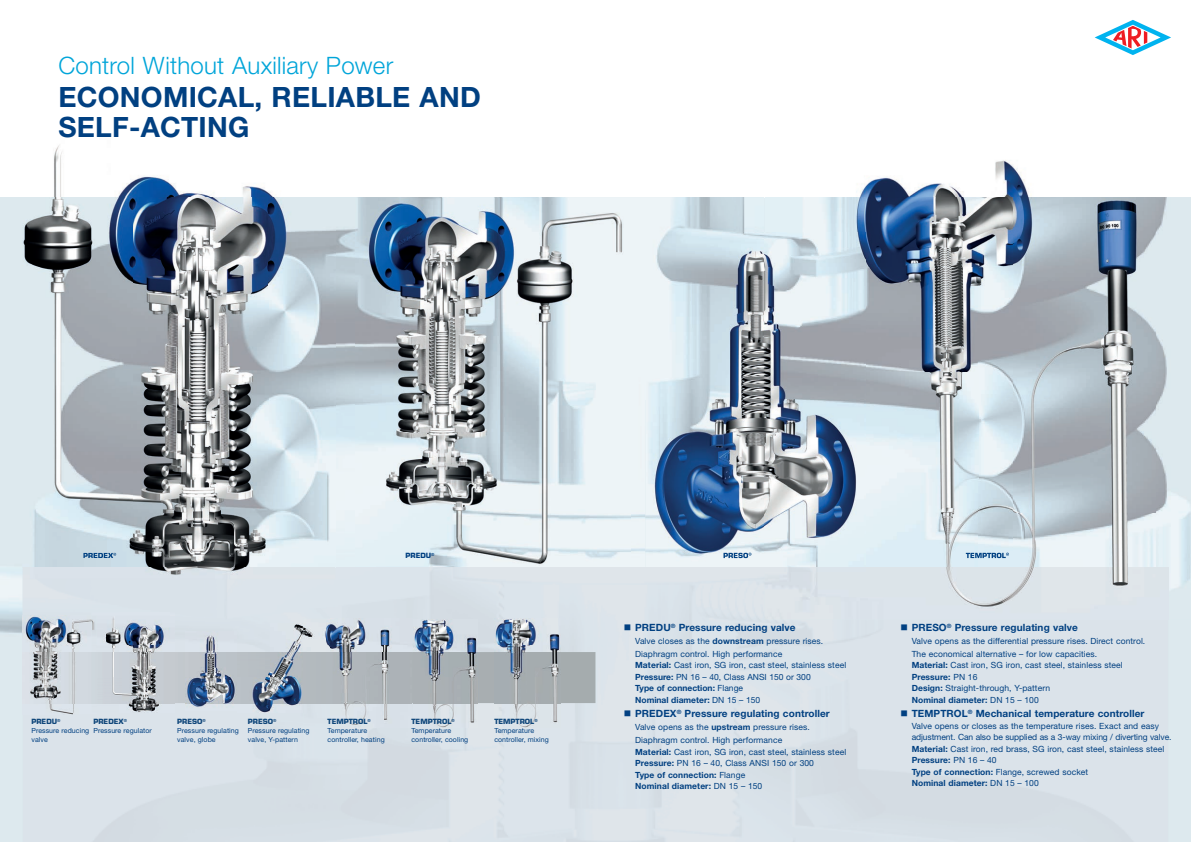
<style>
.page{position:relative;width:1191px;height:842px;background:#fff}
.page>*{position:absolute;margin:0;border:0;box-sizing:border-box;transform-origin:0 0}
.t1{font:700 28px/30px "Helvetica Neue LT Pro";letter-spacing:.01em;color:#014081}
.t2{font:300 24px "Helvetica Neue LT Pro";letter-spacing:.01em;color:#00a5d9}
.t3{font:700 10px "Helvetica Neue LT Pro";letter-spacing:.01em;color:#014081}
.t4{font:8.5px/11.5px "Helvetica Neue LT Pro";letter-spacing:.01em;color:#014081}
.t5{font:7px/9px "Helvetica Neue LT Pro";letter-spacing:.01em;color:#014081}
.t6{font:700 7px "Eurostile LT Std";color:#0f467a}
.t7{font:700 7px "Eurostile LT Std";color:#014081}
.s1{font-weight:700}
</style>
<div class="page">
<img style="left:0;top:197px;width:1191px;height:645px">
<div style="left:23px;top:567px;width:1145px;height:275px;background:#dbe3ea"></div>
<img style="left:23px;top:616px;width:49px;height:30px">
<img style="left:72px;top:616px;width:25px;height:98px">
<img style="left:23px;top:703px;width:49px;height:11px">
<img style="left:355px;top:198px;width:276px;height:368px">
<img style="left:54px;top:145px;width:220px;height:52px">
<img style="left:0;top:197px;width:268px;height:312px">
<img style="left:268px;top:197px;width:67px;height:370px">
<img style="left:0;top:509px;width:234px;height:70px">
<img style="left:234px;top:509px;width:34px;height:58px">
<img style="left:23px;top:567px;width:312px;height:12px">
<svg style="left:23px;top:573px;width:13px;height:1px"></svg>
<img style="left:83px;top:553px;width:30px;height:5px">
<img style="left:237px;top:624px;width:66px;height:88px">
<img style="left:414px;top:619px;width:64px;height:108px">
<img style="left:494px;top:619px;width:67px;height:108px">
<img style="left:856px;top:160px;width:173px;height:37px">
<img style="left:764px;top:197px;width:249px;height:70px">
<img style="left:1013px;top:197px;width:142px;height:370px">
<img style="left:1155px;top:197px;width:36px;height:422px">
<img style="left:865px;top:267px;width:148px;height:300px">
<div style="left:764px;top:567px;width:404px;height:52px;background:#dce4e9"></div>
<img style="left:965px;top:553px;width:40px;height:5px">
<img style="left:185px;top:632px;width:51px;height:78px">
<img style="left:645px;top:233px;width:220px;height:338px">
<img style="left:723px;top:553px;width:25px;height:5px">
<img style="left:92px;top:612px;width:83px;height:33px">
<img style="left:97px;top:645px;width:78px;height:67px">
<img style="left:92px;top:616px;width:5px;height:96px">
<img style="left:303px;top:619px;width:109px;height:27px">
<svg style="left:23px;top:646px;width:572px;height:57px;background:#a9b1b9"></svg>
<img style="left:330px;top:646px;width:82px;height:6px">
<img style="left:303px;top:703px;width:109px;height:24px">
<img style="left:325px;top:652px;width:87px;height:51px">
<svg style="left:1094px;top:20px;width:77px;height:35px"></svg>
<h2 class="t2" style="left:58px;top:51px;width:336px">Control Without Auxiliary Power</h2>
<h1 class="t1" style="left:58px;top:81px;width:424px">ECONOMICAL, RELIABLE AND<br>SELF-ACTING</h1>
<p class="t7" style="left:405px;top:551px;width:31px">PREDU<sup>®</sup></p>
<p class="t6" style="left:31px;top:717px;width:31px">PREDU<sup>®</sup></p>
<p class="t5" style="left:31px;top:726px;width:59px">Pressure reducing valve</p>
<p class="t6" style="left:93px;top:717px;width:35px">PREDEX<sup>®</sup></p>
<p class="t5" style="left:93px;top:726px;width:60px">Pressure regulator</p>
<p class="t6" style="left:177px;top:717px;width:30px">PRESO<sup>®</sup></p>
<p class="t5" style="left:177px;top:726px;width:63px">Pressure regulating valve, globe</p>
<p class="t6" style="left:248px;top:717px;width:30px">PRESO<sup>®</sup></p>
<p class="t5" style="left:248px;top:726px;width:63px">Pressure regulating valve, Y-pattern</p>
<p class="t6" style="left:327px;top:717px;width:45px">TEMPTROL<sup>®</sup></p>
<p class="t5" style="left:327px;top:726px;width:59px">Temperature controller, heating</p>
<p class="t6" style="left:411px;top:717px;width:45px">TEMPTROL<sup>®</sup></p>
<p class="t5" style="left:411px;top:726px;width:58px">Temperature controller, cooling</p>
<p class="t6" style="left:494px;top:717px;width:45px">TEMPTROL<sup>®</sup></p>
<p class="t5" style="left:494px;top:726px;width:56px">Temperature controller, mixing</p>
<p class="t3" style="left:624px;top:621px;width:173px">■ PREDU<sup>®</sup> Pressure reducing valve</p>
<p class="t4" style="left:635px;top:634px;width:190px;line-height:13px">Valve closes as the <span class="s1">downstream</span> pressure rises.<br>Diaphragm control. High performance</p>
<p class="t4" style="left:635px;top:659px;width:212px"><span class="s1">Material:</span> Cast iron, SG iron, cast steel, stainless steel <span class="s1">Pressure:</span> PN 16 – 40, Class ANSI 150 or 300<br><span class="s1">Type of connection:</span> Flange<br><span class="s1">Nominal diameter:</span> DN 15 – 150</p>
<p class="t3" style="left:624px;top:707px;width:207px">■ PREDEX<sup>®</sup> Pressure regulating controller</p>
<p class="t4" style="left:635px;top:720px;width:176px;line-height:13px">Valve opens as the <span class="s1">upstream</span> pressure rises.<br>Diaphragm control. High performance</p>
<p class="t4" style="left:635px;top:746px;width:212px"><span class="s1">Material:</span> Cast iron, SG iron, cast steel, stainless steel <span class="s1">Pressure:</span> PN 16 – 40, Class ANSI 150 or 300<br><span class="s1">Type of connection:</span> Flange<br><span class="s1">Nominal diameter:</span> DN 15 – 150</p>
<p class="t3" style="left:900px;top:621px;width:179px">■ PRESO<sup>®</sup> Pressure regulating valve</p>
<p class="t4" style="left:911px;top:634px;width:235px;line-height:13px">Valve opens as the differential pressure rises. Direct control.<br>The economical alternative – for low capacities.</p>
<p class="t4" style="left:911px;top:659px;width:212px"><span class="s1">Material:</span> Cast iron, SG iron, cast steel, stainless steel <span class="s1">Pressure:</span> PN 16<br><span class="s1">Design:</span> Straight-through, Y-pattern<br><span class="s1">Nominal diameter:</span> DN 15 – 100</p>
<p class="t3" style="left:900px;top:707px;width:246px">■ TEMPTROL<sup>®</sup> Mechanical temperature controller</p>
<p class="t4" style="left:911px;top:720px;width:261px">Valve opens or closes as the temperature rises. Exact and easy adjustment. Can also be supplied as a 3-way mixing / diverting valve.<br><span class="s1">Material:</span> Cast iron, red brass, SG iron, cast steel, stainless steel <span class="s1">Pressure:</span> PN 16 – 40<br><span class="s1">Type of connection:</span> Flange, screwed socket<br><span class="s1">Nominal diameter:</span> DN 15 – 100</p>
</div>
